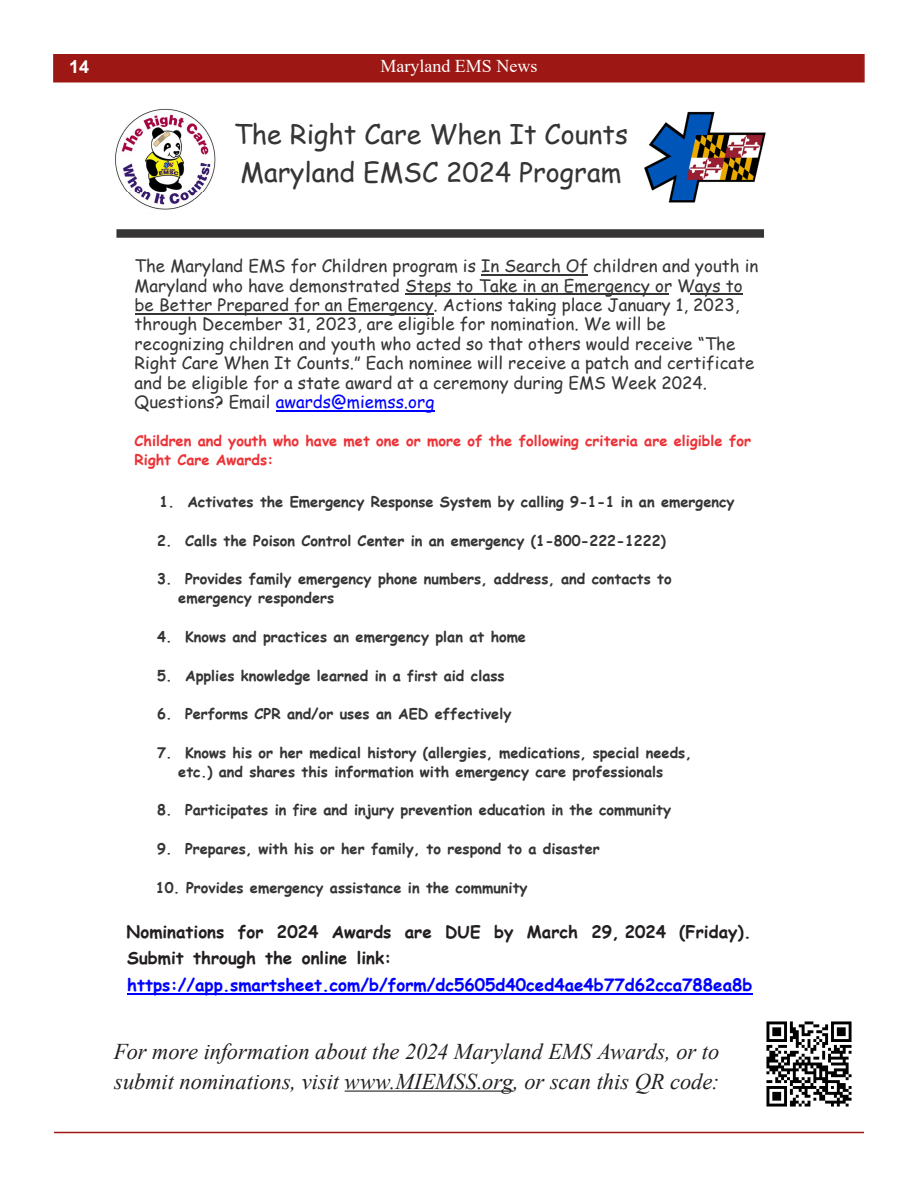
<style>
.page{position:relative;width:918px;height:1188px;background:#fff}
.page>*{position:absolute;margin:0;border:0;box-sizing:border-box;transform-origin:0 0}
.t1{font:26.7px/38px "Comic Sans MS";color:#363435}
.EMS_News___Body{font:italic 22.5px "Times New Roman";letter-spacing:-.005em;color:#231f20}
.t2{font:18px "Times New Roman";color:#fff}
.t3{font:700 18px "Arial";color:#fff}
.t4{font:16.95px/19.4px "Comic Sans MS";color:#363435}
.t5{font:700 16.95px/26.5px "Comic Sans MS";color:#231f20}
.t6{font:700 14.55px/19.4px "Comic Sans MS";color:#363435}
.t7{font:700 14.55px/18.6px "Comic Sans MS";color:#ec3237}
.s1{color:#00f}
</style>
<div class="page">
<div style="left:53px;top:54px;width:812px;height:28px;background:#9d1814"></div>
<hr style="left:54px;top:1132px;width:810px;height:1px;background:#9d1814">
<hr style="left:345px;top:1091px;width:168px;height:1px;background:#231f20">
<img style="left:766px;top:1021px;width:86px;height:86px">
<img style="left:115px;top:108px;width:101px;height:102px">
<hr style="left:276px;top:410px;width:158px;height:1px;background:#00f">
<hr style="left:135px;top:313px;width:298px;height:2px;background:#363435">
<hr style="left:690px;top:293px;width:52px;height:2px;background:#363435">
<hr style="left:474px;top:293px;width:195px;height:2px;background:#363435">
<hr style="left:405px;top:293px;width:68px;height:2px;background:#363435">
<hr style="left:481px;top:274px;width:107px;height:2px;background:#363435">
<div style="left:116px;top:229px;width:648px;height:9px;background:#363435"></div>
<img style="left:644px;top:111px;width:122px;height:92px">
<hr style="left:127px;top:993px;width:626px;height:1px;background:#00f">
<p class="t3" style="left:69px;top:54px;width:22px">14</p>
<p class="t2" style="left:381px;top:54px;width:158px">Maryland EMS News</p>
<p class="t1" style="left:234px;top:115px;width:396px">The Right Care When It Counts<br>Maryland EMSC 2024 Program</p>
<p class="t4" style="left:135px;top:256px;width:625px">The Maryland EMS for Children program is In Search Of children and youth in Maryland who have demonstrated Steps to Take in an Emergency or Ways to be Better Prepared for an Emergency. Actions taking place January 1, 2023, through December 31, 2023, are eligible for nomination. We will be recognizing children and youth who acted so that others would receive “The Right Care When It Counts.” Each nominee will receive a patch and certificate and be eligible for a state award at a ceremony during EMS Week 2024.<br>Questions? Email <span class="s1">awards@miemss.org</span></p>
<p class="t7" style="left:135px;top:431px;width:618px">Children and youth who have met one or more of the following criteria are eligible for<br>Right Care Awards:</p>
<p class="t6" style="left:159px;top:491px;width:577px">1. Activates the Emergency Response System by calling 9-1-1 in an emergency</p>
<p class="t6" style="left:157px;top:530px;width:510px">2. Calls the Poison Control Center in an emergency (1-800-222-1222)</p>
<p class="t6" style="left:178px;top:569px;width:495px;text-indent:-21px">3. Provides family emergency phone numbers, address, and contacts to emergency responders</p>
<p class="t6" style="left:157px;top:626px;width:371px">4. Knows and practices an emergency plan at home</p>
<p class="t6" style="left:157px;top:665px;width:349px">5. Applies knowledge learned in a first aid class</p>
<p class="t6" style="left:157px;top:704px;width:356px">6. Performs CPR and/or uses an AED effectively</p>
<p class="t6" style="left:157px;top:742px;width:536px;text-align:center">7. Knows his or her medical history (allergies, medications, special needs, etc.) and shares this information with emergency care professionals</p>
<p class="t6" style="left:157px;top:800px;width:516px">8. Participates in fire and injury prevention education in the community</p>
<p class="t6" style="left:157px;top:839px;width:444px">9. Prepares, with his or her family, to respond to a disaster</p>
<p class="t6" style="left:156px;top:878px;width:373px">10. Provides emergency assistance in the community</p>
<p class="t5" style="left:127px;top:918px;width:627px">Nominations for 2024 Awards are DUE by March 29, 2024 (Friday).<br>Submit through the online link: <span class="s1">https://app.smartsheet.com/b/form/dc5605d40ced4ae4b77d62cca788ea8b</span></p>
<p class="EMS_News___Body" style="left:114px;top:1036px;width:607px">For more information about the 2024 Maryland EMS Awards, or to</p>
<p class="EMS_News___Body" style="left:114px;top:1066px;width:607px">submit nominations, visit www.MIEMSS.org, or scan this QR code:</p>
</div>
